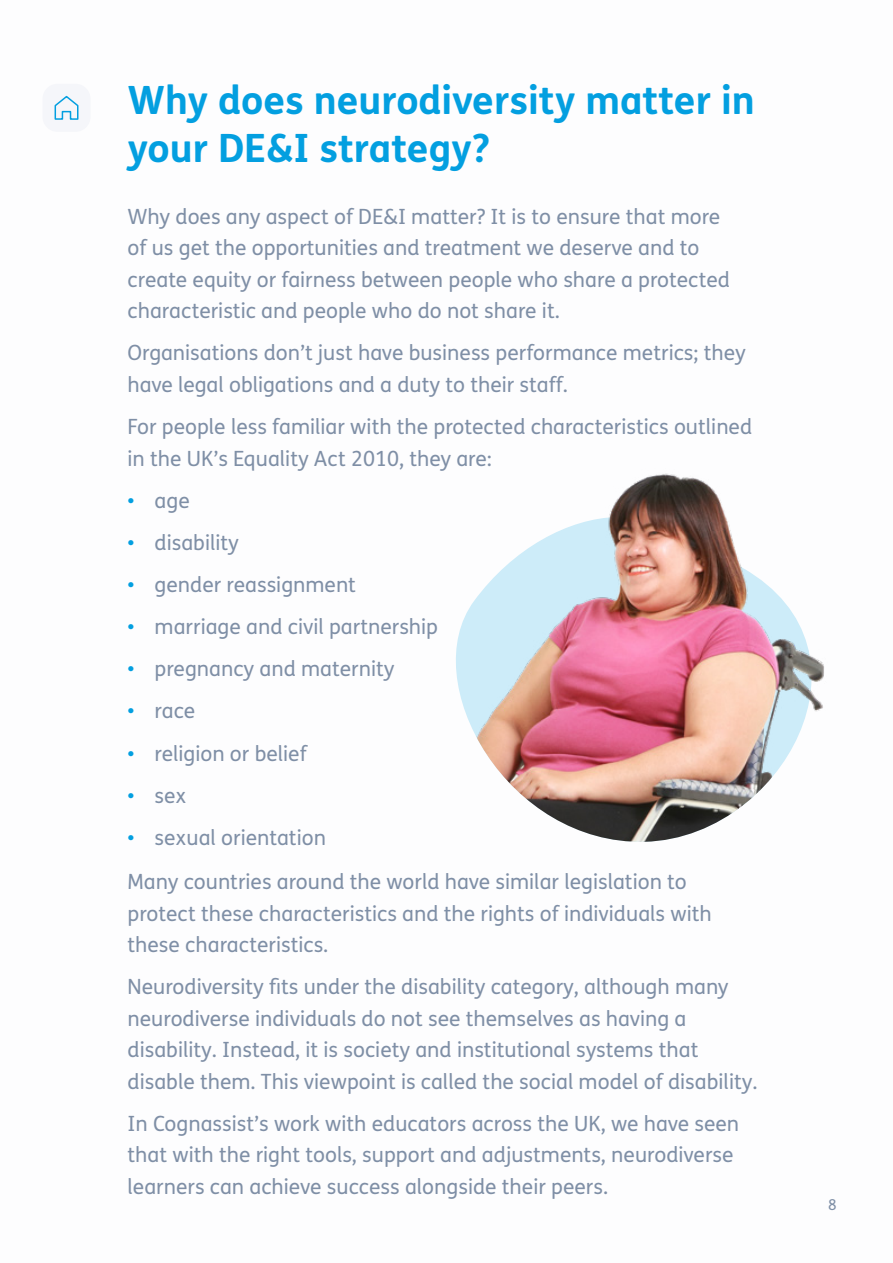
<style>
.page{position:relative;width:893px;height:1263px;background:#fff}
.page>*{position:absolute;margin:0;border:0;box-sizing:border-box;transform-origin:0 0}
.t1{font:700 39px/48px "FS Me";color:#039fe0}
.t2{font:21px/31.5px "FS Me";color:#7f8fa6}
.t3{font:15px "FS Me";color:#7f8fa6}
.s1{color:#039fe0}
</style>
<div class="page">
<img style="left:456px;top:473px;width:368px;height:369px">
<div style="left:43px;top:84px;width:48px;height:48px;background:#f5f6fa;border-radius:15px"></div>
<svg style="left:54px;top:95px;width:25px;height:25px"></svg>
<h1 class="t1" style="left:128px;top:74px;width:629px">Why does neurodiversity matter in your DE&amp;I strategy?</h1>
<p class="t2" style="left:128px;top:200px;width:604px">Why does any aspect of DE&amp;I matter? It is to ensure that more of us get the opportunities and treatment we deserve and to create equity or fairness between people who share a protected characteristic and people who do not share it.</p>
<p class="t2" style="left:128px;top:337px;width:620px">Organisations don’t just have business performance metrics; they have legal obligations and a duty to their staff.</p>
<p class="t2" style="left:128px;top:411px;width:626px">For people less familiar with the protected characteristics outlined in the UK’s Equality Act 2010, they are:</p>
<p class="t2" style="left:128px;top:484px;width:64px"><span class="s1">•</span> age</p>
<p class="t2" style="left:128px;top:526px;width:113px"><span class="s1">•</span> disability</p>
<p class="t2" style="left:128px;top:568px;width:230px"><span class="s1">•</span> gender reassignment</p>
<p class="t2" style="left:128px;top:611px;width:312px"><span class="s1">•</span> marriage and civil partnership</p>
<p class="t2" style="left:128px;top:653px;width:268px"><span class="s1">•</span> pregnancy and maternity</p>
<p class="t2" style="left:128px;top:695px;width:69px"><span class="s1">•</span> race</p>
<p class="t2" style="left:128px;top:737px;width:181px"><span class="s1">•</span> religion or belief</p>
<p class="t2" style="left:128px;top:779px;width:60px"><span class="s1">•</span> sex</p>
<p class="t2" style="left:128px;top:815px;width:561px;line-height:44.2px"><span class="s1">•</span> sexual orientation<br>Many countries around the world have similar legislation to</p>
<p class="t2" style="left:128px;top:897px;width:586px">protect these characteristics and the rights of individuals with these characteristics.</p>
<p class="t2" style="left:128px;top:971px;width:631px">Neurodiversity fits under the disability category, although many neurodiverse individuals do not see themselves as having a disability. Instead, it is society and institutional systems that disable them. This viewpoint is called the social model of disability.</p>
<p class="t2" style="left:128px;top:1107px;width:613px">In Cognassist’s work with educators across the UK, we have seen that with the right tools, support and adjustments, neurodiverse learners can achieve success alongside their peers.</p>
<p class="t3" style="left:828px;top:1195px;width:10px">8</p>
</div>
